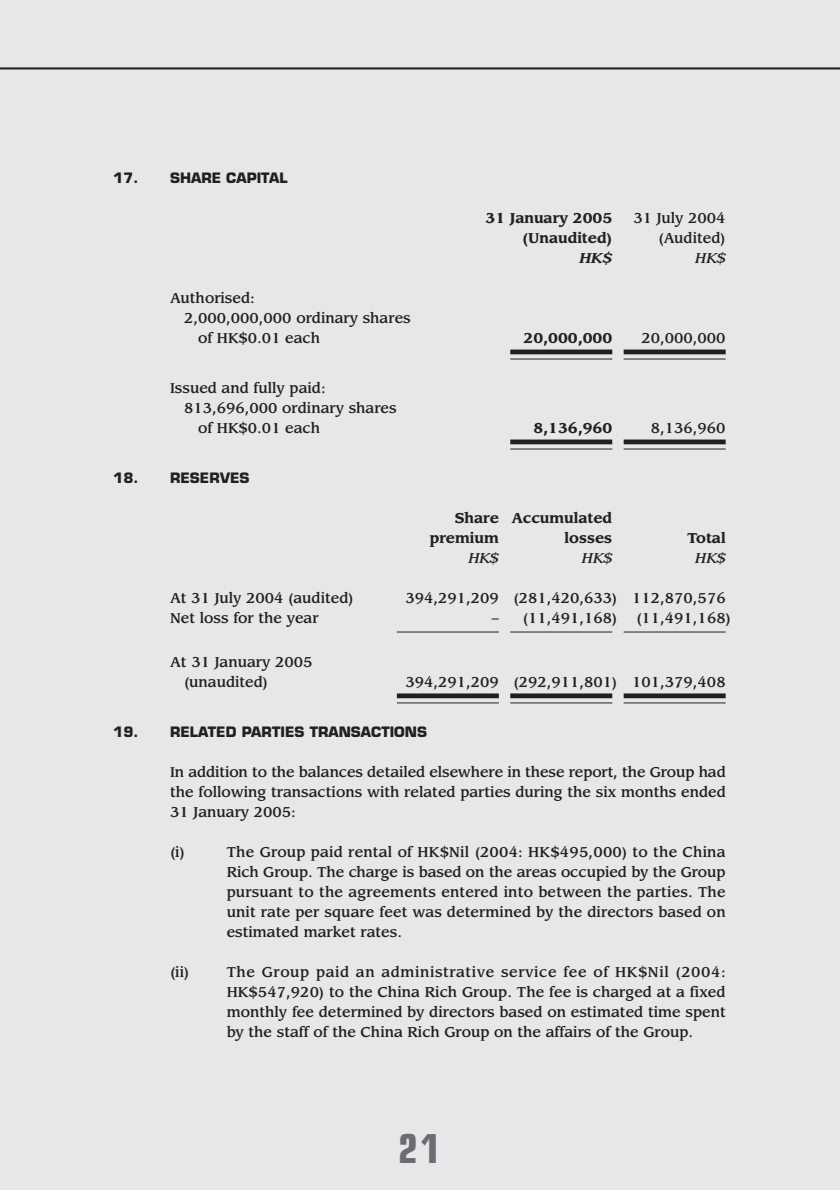
<style>
.page{position:relative;width:840px;height:1190px;background:#e6e7e9}
.page>*{position:absolute;margin:0;border:0;box-sizing:border-box;transform-origin:0 0}
.t1{font:700 condensed 40px "Eurostile";color:#6c6d70}
.t2{font:500 14px/20px "Leawood";color:#231f20;text-align:justify}
.t3{font:700 14px/20px "Leawood";color:#231f20}
.t4{font:700 14px "Eurostile";color:#231f20}
.t5{font:italic 500 14px "Leawood";color:#231f20}
.t6{font:italic 700 14px "Leawood";color:#231f20}
</style>
<div class="page">
<hr style="left:0;top:67px;width:840px;height:2px;background:#231f20">
<hr style="left:510px;top:350px;width:102px;height:4px;background:#231f20">
<hr style="left:510px;top:359px;width:102px;height:1px;background:#231f20">
<hr style="left:624px;top:350px;width:102px;height:4px;background:#231f20">
<hr style="left:624px;top:359px;width:102px;height:1px;background:#231f20">
<hr style="left:510px;top:440px;width:102px;height:4px;background:#231f20">
<hr style="left:510px;top:449px;width:102px;height:1px;background:#231f20">
<hr style="left:624px;top:440px;width:102px;height:4px;background:#231f20">
<hr style="left:624px;top:449px;width:102px;height:1px;background:#231f20">
<hr style="left:397px;top:632px;width:102px;height:1px;background:#231f20">
<hr style="left:510px;top:632px;width:102px;height:1px;background:#231f20">
<hr style="left:624px;top:632px;width:102px;height:1px;background:#231f20">
<div style="left:397px;top:693px;width:102px;height:5px;background:#231f20"></div>
<hr style="left:397px;top:702px;width:102px;height:1px;background:#231f20">
<div style="left:510px;top:693px;width:102px;height:5px;background:#231f20"></div>
<hr style="left:510px;top:702px;width:102px;height:1px;background:#231f20">
<div style="left:624px;top:693px;width:102px;height:5px;background:#231f20"></div>
<hr style="left:624px;top:702px;width:102px;height:1px;background:#231f20">
<p class="t4" style="left:113px;top:172px;width:176px">17. SHARE CAPITAL</p>
<p class="t3" style="left:486px;top:209px;width:128px">31 January 2005</p>
<p class="t2" style="left:633px;top:209px;width:94px">31 July 2004</p>
<p class="t3" style="left:522px;top:229px;width:91px">(Unaudited)</p>
<p class="t2" style="left:659px;top:229px;width:69px">(Audited)</p>
<p class="t6" style="left:579px;top:252px;width:34px">HK$</p>
<p class="t5" style="left:695px;top:252px;width:32px">HK$</p>
<p class="t2" style="left:170px;top:289px;width:86px">Authorised:</p>
<p class="t2" style="left:184px;top:309px;width:228px">2,000,000,000 ordinary shares</p>
<p class="t2" style="left:198px;top:329px;width:124px">of HK$0.01 each</p>
<p class="t3" style="left:524px;top:329px;width:90px">20,000,000</p>
<p class="t2" style="left:641px;top:329px;width:86px">20,000,000</p>
<p class="t2" style="left:170px;top:379px;width:157px">Issued and fully paid:</p>
<p class="t2" style="left:184px;top:399px;width:214px">813,696,000 ordinary shares</p>
<p class="t2" style="left:198px;top:419px;width:124px">of HK$0.01 each</p>
<p class="t3" style="left:533px;top:419px;width:80px">8,136,960</p>
<p class="t2" style="left:651px;top:419px;width:76px">8,136,960</p>
<p class="t4" style="left:113px;top:472px;width:138px">18. RESERVES</p>
<p class="t3" style="left:430px;top:509px;width:184px;text-indent:25px">Share Accumulated premium</p>
<p class="t3" style="left:565px;top:529px;width:49px">losses</p>
<p class="t3" style="left:688px;top:529px;width:40px">Total</p>
<p class="t5" style="left:469px;top:552px;width:32px">HK$</p>
<p class="t5" style="left:582px;top:552px;width:32px">HK$</p>
<p class="t5" style="left:695px;top:552px;width:32px">HK$</p>
<p class="t2" style="left:170px;top:589px;width:185px">At 31 July 2004 (audited)</p>
<p class="t2" style="left:405px;top:589px;width:322px">394,291,209 (281,420,633) 112,870,576</p>
<p class="t2" style="left:170px;top:609px;width:150px">Net loss for the year</p>
<p class="t2" style="left:492px;top:609px;width:127px">– (11,491,168)</p>
<p class="t2" style="left:636px;top:609px;width:96px">(11,491,168)</p>
<p class="t2" style="left:184px;top:653px;width:130px;text-indent:-14px">At 31 January 2005 (unaudited)</p>
<p class="t2" style="left:405px;top:673px;width:322px">394,291,209 (292,911,801) 101,379,408</p>
<p class="t4" style="left:113px;top:726px;width:315px">19. RELATED PARTIES TRANSACTIONS</p>
<p class="t2" style="left:170px;top:763px;width:557px">In addition to the balances detailed elsewhere in these report, the Group had the following transactions with related parties during the six months ended 31 January 2005:</p>
<p class="t2" style="left:170px;top:843px;width:16px">(i)</p>
<p class="t2" style="left:227px;top:843px;width:500px">The Group paid rental of HK$Nil (2004: HK$495,000) to the China Rich Group. The charge is based on the areas occupied by the Group pursuant to the agreements entered into between the parties. The unit rate per square feet was determined by the directors based on estimated market rates.</p>
<p class="t2" style="left:170px;top:963px;width:21px">(ii)</p>
<p class="t2" style="left:227px;top:963px;width:501px">The Group paid an administrative service fee of HK$Nil (2004:<br>HK$547,920) to the China Rich Group. The fee is charged at a fixed monthly fee determined by directors based on estimated time spent by the staff of the China Rich Group on the affairs of the Group.</p>
<h1 class="t1" style="left:398px;top:1134px;width:44px">21</h1>
</div>
